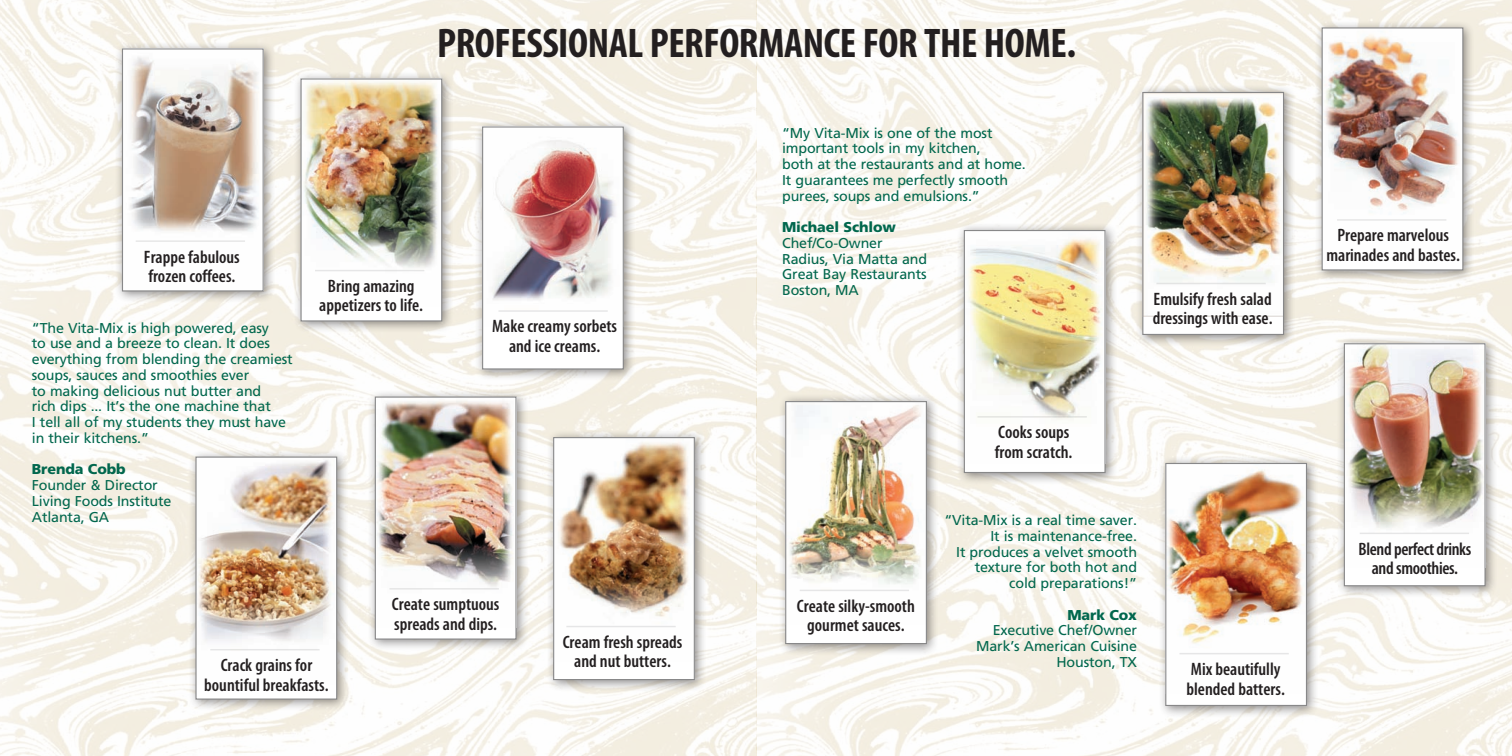
<style>
.page{position:relative;width:1512px;height:756px;background:#fff}
.page>*{position:absolute;margin:0;border:0;box-sizing:border-box;transform-origin:0 0}
.t1{font:700 condensed 41.55px "Myriad Pro";color:#231f20}
.t2{font:600 condensed 18px/19.5px "Myriad Pro";color:#231f20;text-align:center}
.t3{font:600 condensed 18px/19.5px "Myriad Pro";letter-spacing:-.02em;color:#231f20;text-align:center}
.t4{font:14.25px/15.8px "Frutiger";letter-spacing:-.01em;color:#01674d}
.t5{font:900 14.25px "Frutiger";letter-spacing:-.01em;color:#01674d}
</style>
<div class="page">
<img style="left:0;top:0;width:1511px;height:756px">
<div style="left:293px;top:71px;width:167px;height:268px;background:#231f20;opacity:.5"></div>
<div style="left:301px;top:79px;width:141px;height:242px;background:#fff"></div>
<img style="left:304px;top:80px;width:134px;height:192px">
<div style="left:300px;top:78px;width:142px;height:243px;border:1px solid #888889"></div>
<hr style="left:315px;top:270px;width:109px;height:1px;background:#888889">
<div style="left:1157px;top:455px;width:168px;height:269px;background:#231f20;opacity:.5"></div>
<div style="left:1165px;top:463px;width:141px;height:242px;background:#fff"></div>
<img style="left:1167px;top:470px;width:137px;height:185px">
<div style="left:1165px;top:463px;width:142px;height:243px;border:1px solid #888889"></div>
<hr style="left:1179px;top:653px;width:109px;height:1px;background:#888889">
<div style="left:188px;top:449px;width:167px;height:268px;background:#231f20;opacity:.5"></div>
<div style="left:196px;top:457px;width:141px;height:242px;background:#fff"></div>
<img style="left:198px;top:460px;width:136px;height:191px">
<div style="left:195px;top:456px;width:142px;height:243px;border:1px solid #888889"></div>
<hr style="left:210px;top:649px;width:109px;height:1px;background:#888889">
<div style="left:367px;top:389px;width:168px;height:268px;background:#231f20;opacity:.5"></div>
<div style="left:375px;top:397px;width:141px;height:242px;background:#fff"></div>
<img style="left:377px;top:401px;width:136px;height:189px">
<div style="left:375px;top:396px;width:141px;height:243px;border:1px solid #888889"></div>
<hr style="left:389px;top:588px;width:110px;height:1px;background:#888889">
<div style="left:114px;top:41px;width:168px;height:268px;background:#231f20;opacity:.5"></div>
<img style="left:124px;top:50px;width:138px;height:239px">
<div style="left:122px;top:48px;width:142px;height:243px;border:1px solid #888889"></div>
<hr style="left:136px;top:240px;width:109px;height:2px;background:#888889">
<div style="left:546px;top:429px;width:167px;height:269px;background:#231f20;opacity:.5"></div>
<div style="left:553px;top:437px;width:141px;height:242px;background:#fff"></div>
<img style="left:558px;top:442px;width:131px;height:185px">
<div style="left:553px;top:437px;width:142px;height:243px;border:1px solid #888889"></div>
<hr style="left:566px;top:626px;width:109px;height:1px;background:#888889">
<div style="left:777px;top:393px;width:168px;height:269px;background:#231f20;opacity:.5"></div>
<div style="left:785px;top:401px;width:141px;height:242px;background:#fff"></div>
<img style="left:789px;top:405px;width:132px;height:179px">
<div style="left:785px;top:401px;width:142px;height:243px;border:1px solid #888889"></div>
<hr style="left:799px;top:589px;width:110px;height:2px;background:#888889">
<div style="left:1314px;top:20px;width:167px;height:268px;background:#231f20;opacity:.5"></div>
<div style="left:1322px;top:28px;width:140px;height:242px;background:#fff"></div>
<img style="left:1324px;top:34px;width:135px;height:177px">
<div style="left:1321px;top:27px;width:142px;height:243px;border:1px solid #888889"></div>
<hr style="left:1337px;top:219px;width:109px;height:2px;background:#888889">
<div style="left:474px;top:119px;width:168px;height:268px;background:#231f20;opacity:.5"></div>
<div style="left:482px;top:127px;width:141px;height:242px;background:#fff"></div>
<img style="left:492px;top:140px;width:124px;height:160px">
<div style="left:482px;top:126px;width:142px;height:243px;border:1px solid #888889"></div>
<hr style="left:498px;top:310px;width:110px;height:2px;background:#888889">
<div style="left:1134px;top:84px;width:168px;height:269px;background:#231f20;opacity:.5"></div>
<div style="left:1142px;top:92px;width:141px;height:242px;background:#fff"></div>
<img style="left:1144px;top:94px;width:138px;height:223px">
<div style="left:1142px;top:92px;width:142px;height:243px;border:1px solid #888889"></div>
<hr style="left:1156px;top:283px;width:109px;height:1px;background:#888889">
<div style="left:1336px;top:336px;width:167px;height:268px;background:#231f20;opacity:.5"></div>
<div style="left:1344px;top:344px;width:141px;height:242px;background:#fff"></div>
<img style="left:1348px;top:345px;width:135px;height:183px">
<div style="left:1343px;top:343px;width:142px;height:243px;border:1px solid #888889"></div>
<hr style="left:1359px;top:532px;width:110px;height:2px;background:#888889">
<div style="left:956px;top:222px;width:167px;height:269px;background:#231f20;opacity:.5"></div>
<div style="left:964px;top:230px;width:141px;height:242px;background:#fff"></div>
<img style="left:968px;top:238px;width:134px;height:182px">
<div style="left:963px;top:230px;width:142px;height:243px;border:1px solid #888889"></div>
<hr style="left:977px;top:416px;width:109px;height:1px;background:#888889">
<p class="t1" style="left:437px;top:17px;width:37px">PROFESSIONAL</p>
<p class="t1" style="left:650px;top:17px;width:38px">PERFORMANCE</p>
<p class="t1" style="left:862px;top:17px;width:215px">FORTHE HOME.</p>
<p class="t2" style="left:144px;top:246px;width:97px;text-align:left">Frappe fabulous frozen coffees.</p>
<p class="t4" style="left:32px;top:320px;width:262px">“The Vita-Mix is high powered, easy<br>to use and a breeze to clean. It does everything from blending the creamiest soups, sauces and smoothies ever<br>to making delicious nut butter and</p>
<p class="t4" style="left:32px;top:398px;width:240px">rich dips ... It’s the one machine that</p>
<p class="t4" style="left:32px;top:414px;width:256px">I tell all of my students they must have</p>
<p class="t4" style="left:32px;top:430px;width:119px">in their kitchens.”</p>
<p class="t5" style="left:32px;top:461px;width:95px">Brenda Cobb</p>
<p class="t4" style="left:32px;top:477px;width:127px">Founder &amp; Director</p>
<p class="t4" style="left:32px;top:493px;width:141px">Living Foods Institute</p>
<p class="t4" style="left:32px;top:508px;width:79px">Atlanta, GA</p>
<p class="t2" style="left:319px;top:276px;width:105px">Bring amazing appetizers to life.</p>
<p class="t2" style="left:492px;top:316px;width:127px">Make creamy sorbets and ice creams.</p>
<p class="t2" style="left:392px;top:594px;width:109px;text-align:left">Create sumptuous spreads and dips.</p>
<p class="t2" style="left:204px;top:655px;width:126px">Crack grains for bountiful breakfasts.</p>
<p class="t2" style="left:563px;top:632px;width:121px">Cream fresh spreads and nut butters.</p>
<p class="t4" style="left:782px;top:125px;width:245px">“My Vita-Mix is one of the most important tools in my kitchen,<br>both at the restaurants and at home.</p>
<p class="t4" style="left:782px;top:172px;width:227px">It guarantees me perfectly smooth purees, soups and emulsions.”</p>
<p class="t5" style="left:782px;top:218px;width:115px">Michael Schlow</p>
<p class="t4" style="left:782px;top:235px;width:102px">Chef/Co-Owner</p>
<p class="t4" style="left:782px;top:251px;width:146px">Radius, Via Matta and<br>Great Bay Restaurants</p>
<p class="t4" style="left:782px;top:282px;width:78px">Boston, MA</p>
<p class="t2" style="left:1152px;top:289px;width:121px;text-align:left">Emulsify fresh salad dressings with ease.</p>
<p class="t2" style="left:797px;top:596px;width:119px">Create silky-smooth gourmet sauces.</p>
<p class="t2" style="left:995px;top:422px;width:79px;text-align:left">Cooks soups from scratch.</p>
<p class="t4" style="left:944px;top:512px;width:194px;text-align:right">“Vita-Mix is a real time saver.<br>It is maintenance-free.<br>It produces a velvet smooth texture for both hot and cold preparations!”</p>
<p class="t5" style="left:1067px;top:606px;width:71px">Mark Cox</p>
<p class="t4" style="left:992px;top:622px;width:146px">Executive Chef/Owner</p>
<p class="t4" style="left:976px;top:638px;width:162px">Mark’s American Cuisine</p>
<p class="t4" style="left:1056px;top:654px;width:82px">Houston, TX</p>
<p class="t2" style="left:1186px;top:659px;width:100px;text-align:left">Mix beautifully blended batters.</p>
<p class="t2" style="left:1326px;top:225px;width:135px">Prepare marvelous marinades and bastes.</p>
<p class="t3" style="left:1358px;top:538px;width:114px">Blend perfect drinks and smoothies.</p>
</div>
